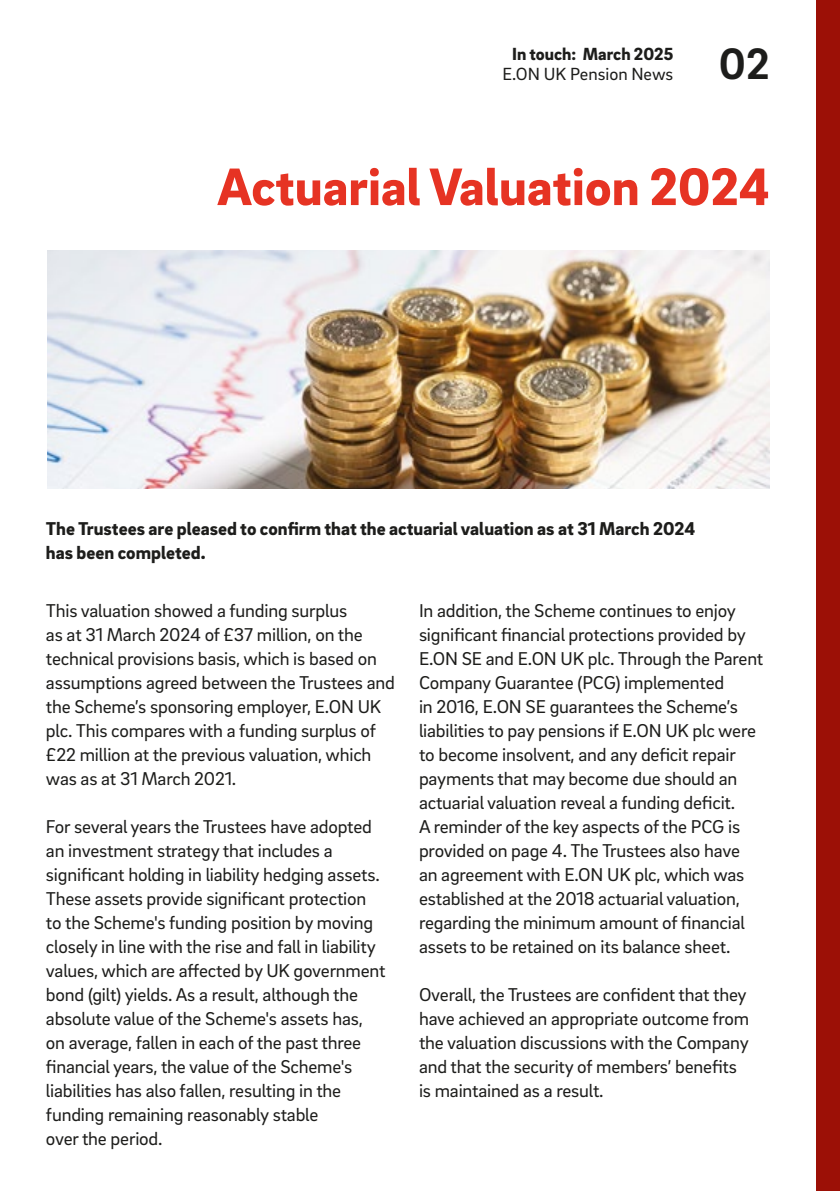
<style>
.page{position:relative;width:840px;height:1191px;background:#fff}
.page>*{position:absolute;margin:0;border:0;box-sizing:border-box;transform-origin:0 0}
.t1{font:900 54px "EON Brix Sans";color:#e63323}
.t2{font:700 45px "EON Brix Sans";color:#1d1d1b}
.t3{font:19px/24px "EON Brix Sans";letter-spacing:-.01em;color:#1d1d1b}
.t4{font:900 19px/24px "EON Brix Sans";color:#1d1d1b}
.t5{font:900 18px "EON Brix Sans";color:#1d1d1b}
.t6{font:18px "EON Brix Sans";color:#1d1d1b}
</style>
<div class="page">
<div style="left:816px;top:0;width:23px;height:1191px;background:#9c1006"></div>
<img style="left:47px;top:250px;width:722px;height:238px">
<p class="t5" style="left:512px;top:42px;width:162px">In touch: March 2025</p>
<p class="t6" style="left:502px;top:62px;width:172px">E.ON UK Pension News</p>
<h2 class="t2" style="left:718px;top:35px;width:52px">02</h2>
<h1 class="t1" style="left:217px;top:151px;width:553px">Actuarial Valuation 2024</h1>
<p class="t4" style="left:46px;top:515px;width:650px">The Trustees are pleased to confirm that the actuarial valuation as at 31 March 2024 has been completed.</p>
<p class="t3" style="left:46px;top:597px;width:350px">This valuation showed a funding surplus<br>as at 31 March 2024 of £37 million, on the technical provisions basis, which is based on assumptions agreed between the Trustees and the Scheme’s sponsoring employer, E.ON UK plc. This compares with a funding surplus of £22 million at the previous valuation, which was as at 31 March 2021.</p>
<p class="t3" style="left:46px;top:813px;width:341px">For several years the Trustees have adopted an investment strategy that includes a significant holding in liability hedging assets.<br>These assets provide significant protection to the Scheme's funding position by moving closely in line with the rise and fall in liability values, which are affected by UK government bond (gilt) yields. As a result, although the absolute value of the Scheme's assets has, on average, fallen in each of the past three financial years, the value of the Scheme's liabilities has also fallen, resulting in the funding remaining reasonably stable<br>over the period.</p>
<p class="t3" style="left:419px;top:597px;width:346px">In addition, the Scheme continues to enjoy significant financial protections provided by E.ON SE and E.ON UK plc. Through the Parent Company Guarantee (PCG) implemented<br>in 2016, E.ON SE guarantees the Scheme’s liabilities to pay pensions if E.ON UK plc were to become insolvent, and any deficit repair payments that may become due should an actuarial valuation reveal a funding deficit.<br>A reminder of the key aspects of the PCG is provided on page 4. The Trustees also have<br>an agreement with E.ON UK plc, which was established at the 2018 actuarial valuation, regarding the minimum amount of financial assets to be retained on its balance sheet.</p>
<p class="t3" style="left:419px;top:981px;width:331px">Overall, the Trustees are confident that they have achieved an appropriate outcome from the valuation discussions with the Company and that the security of members’ benefits is maintained as a result.</p>
</div>
